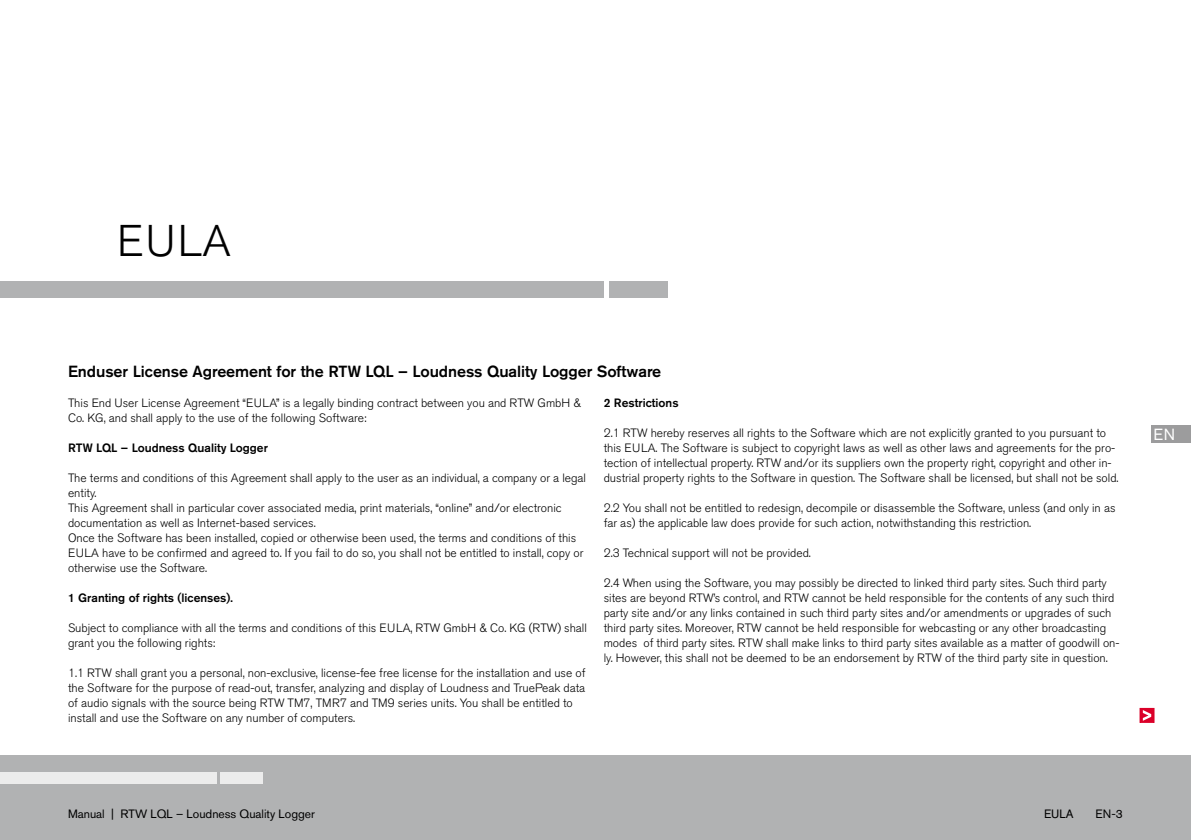
<style>
.page{position:relative;width:1191px;height:840px;background:#fff}
.page>*{position:absolute;margin:0;border:0;box-sizing:border-box;transform-origin:0 0}
.t1{font:300 44px "Akzidenz Grotesk BE";color:#000}
.t2{font:500 16px "Akzidenz Grotesk BE";letter-spacing:-.005em;color:#000}
.t3{font:16px "Akzidenz Grotesk BE";color:#fff}
.t4{font:300 12px/15px "Akzidenz Grotesk BE";color:#000}
.t5{font:500 12px "Akzidenz Grotesk BE";color:#000}
.t6{font:12px "Akzidenz Grotesk BE";color:#000}
</style>
<div class="page">
<div style="left:0;top:754px;width:1190px;height:85px;background:#b1b2b3"></div>
<div style="left:221px;top:772px;width:42px;height:11px;background:#ececec"></div>
<div style="left:0;top:772px;width:217px;height:11px;background:#ececec"></div>
<div style="left:1151px;top:425px;width:39px;height:17px;background:#9c9c9d"></div>
<div style="left:609px;top:281px;width:59px;height:16px;background:#b1b2b3"></div>
<div style="left:0;top:281px;width:603px;height:16px;background:#b1b2b3"></div>
<div style="left:1140px;top:708px;width:14px;height:14px;border:1px solid #db0029"></div>
<svg style="left:1142px;top:709px;width:9px;height:11px"></svg>
<h1 class="t1" style="left:117px;top:224px;width:115px">EULA</h1>
<h2 class="t2" style="left:68px;top:365px;width:595px">Enduser License Agreement for the RTW LQL – Loudness Quality Logger Software</h2>
<p class="t5" style="left:603px;top:398px;width:76px">2 Restrictions</p>
<p class="t4" style="left:603px;top:426px;width:516px">2.1 RTW hereby reserves all rights to the Software which are not explicitly granted to you pursuant to this EULA. The Software is subject to copyright laws as well as other laws and agreements for the pro&shy;tection of intellectual property. RTW and/or its suppliers own the property right, copyright and other in&shy;dustrial property rights to the Software in question. The Software shall be licensed, but shall not be sold.</p>
<p class="t4" style="left:603px;top:501px;width:513px">2.2 You shall not be entitled to redesign, decompile or disassemble the Software, unless (and only in as far as) the applicable law does provide for such action, notwithstanding this restriction.</p>
<p class="t4" style="left:603px;top:546px;width:209px">2.3 Technical support will not be provided.</p>
<p class="t4" style="left:603px;top:576px;width:517px">2.4 When using the Software, you may possibly be directed to linked third party sites. Such third party sites are beyond RTW’s control, and RTW cannot be held responsible for the contents of any such third party site and/or any links contained in such third party sites and/or amendments or upgrades of such third party sites. Moreover, RTW cannot be held responsible for webcasting or any other broadcasting modes of third party sites. RTW shall make links to third party sites available as a matter of goodwill on&shy;ly. However, this shall not be deemed to be an endorsement by RTW of the third party site in question.</p>
<p class="t4" style="left:68px;top:396px;width:514px">This End User License Agreement “EULA” is a legally binding contract between you and RTW GmbH &amp;<br>Co. KG, and shall apply to the use of the following Software:</p>
<p class="t5" style="left:68px;top:443px;width:201px">RTW LQL – Loudness Quality Logger</p>
<p class="t4" style="left:68px;top:471px;width:519px">The terms and conditions of this Agreement shall apply to the user as an individual, a company or a legal entity.<br>This Agreement shall in particular cover associated media, print materials, “online” and/or electronic documentation as well as Internet-based services.<br>Once the Software has been installed, copied or otherwise been used, the terms and conditions of this EULA have to be confirmed and agreed to. If you fail to do so, you shall not be entitled to install, copy or otherwise use the Software.</p>
<p class="t5" style="left:68px;top:593px;width:166px">1 Granting of rights (licenses).</p>
<p class="t4" style="left:68px;top:621px;width:520px">Subject to compliance with all the terms and conditions of this EULA, RTW GmbH &amp; Co. KG (RTW) shall grant you the following rights:</p>
<p class="t4" style="left:68px;top:666px;width:519px">1.1 RTW shall grant you a personal, non-exclusive, license-fee free license for the installation and use of the Software for the purpose of read-out, transfer, analyzing and display of Loudness and TruePeak data of audio signals with the source being RTW TM7, TMR7 and TM9 series units. You shall be entitled to install and use the Software on any number of computers.</p>
<h2 class="t3" style="left:1153px;top:428px;width:23px">EN</h2>
<p class="t6" style="left:68px;top:808px;width:248px">Manual | RTW LQL – Loudness Quality Logger</p>
<p class="t6" style="left:1044px;top:808px;width:31px">EULA</p>
<p class="t6" style="left:1095px;top:808px;width:29px">EN-3</p>
</div>
